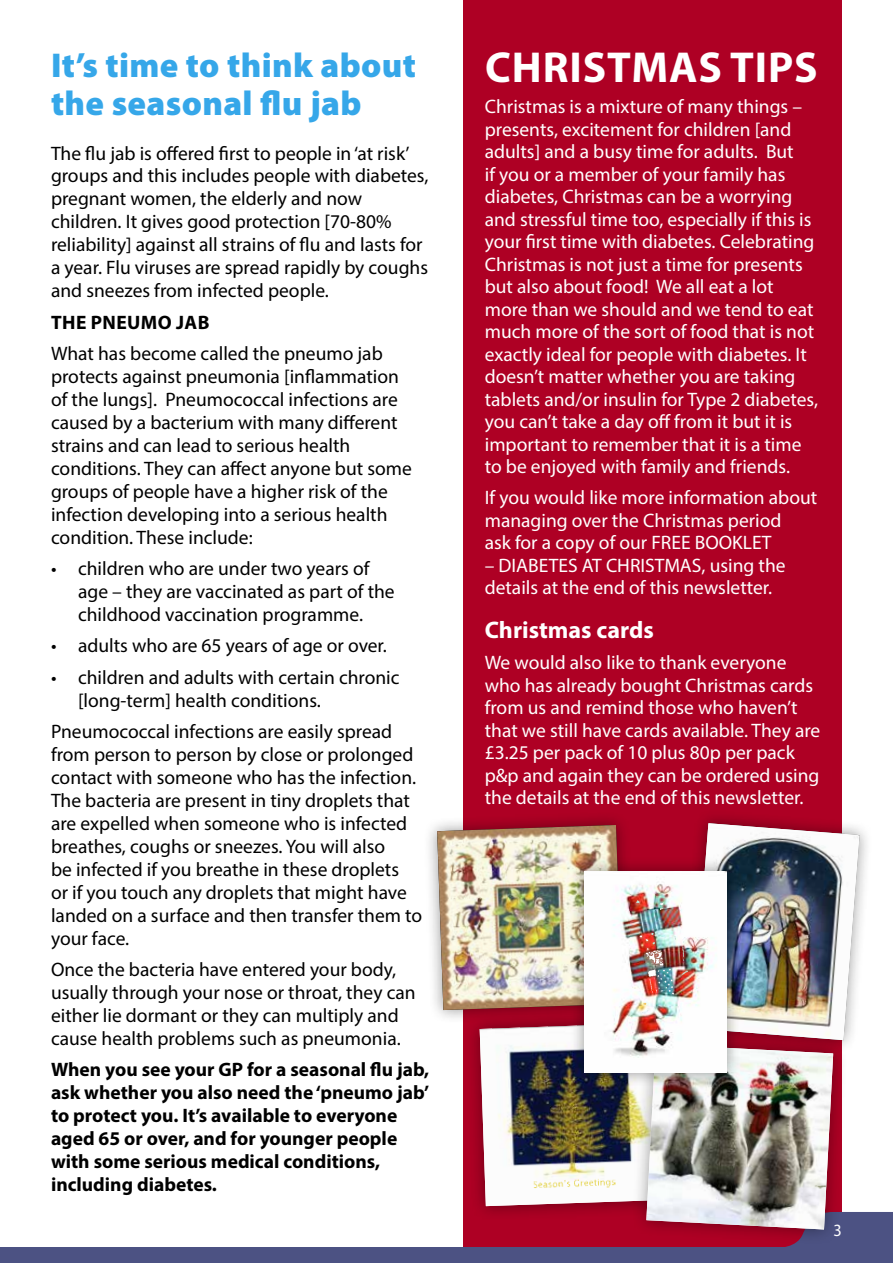
<style>
.page{position:relative;width:893px;height:1263px;background:#fff}
.page>*{position:absolute;margin:0;border:0;box-sizing:border-box;transform-origin:0 0}
.t1{font:700 43.5px "Myriad Pro";letter-spacing:.02em;color:#fff}
.t2{font:900 34.5px/38px "Myriad Pro";letter-spacing:.01em;color:#36a7e9}
.t3{font:700 24px "Myriad Pro";color:#fff}
.t4{font:19.5px/23px "Myriad Pro";color:#000}
.t5{font:19.5px/22.5px "Myriad Pro";color:#fff}
.t6{font:700 19.5px/23px "Myriad Pro";color:#000}
.t7{font:700 19.5px "Myriad Pro";letter-spacing:.02em;color:#000}
.t8{font:17.25px "Myriad Pro";color:#fff;scale:.94 1}
</style>
<div class="page">
<div style="left:463px;top:0;width:379px;height:1263px;background:#ae0024"></div>
<div style="left:0;top:1248px;width:893px;height:15px;background:#4c5283"></div>
<div style="left:423px;top:811px;width:213px;height:213px;background:#000;opacity:.4"></div>
<div style="left:678px;top:809px;width:195px;height:244px;background:#000;opacity:.4"></div>
<img style="left:437px;top:823px;width:456px;height:425px">
<h2 class="t2" style="left:51px;top:45px;width:367px">It’s time to think about the seasonal flu jab</h2>
<p class="t4" style="left:51px;top:141px;width:379px">The flu jab is offered first to people in ‘at risk’ groups and this includes people with diabetes, pregnant women, the elderly and now children. It gives good protection [70-80% reliability] against all strains of flu and lasts for a year. Flu viruses are spread rapidly by coughs and sneezes from infected people.</p>
<p class="t7" style="left:51px;top:309px;width:160px">THE PNEUMO JAB</p>
<p class="t4" style="left:51px;top:342px;width:362px">What has become called the pneumo jab protects against pneumonia [inflammation of the lungs]. Pneumococcal infections are caused by a bacterium with many different strains and can lead to serious health conditions. They can affect anyone but some groups of people have a higher risk of the infection developing into a serious health condition. These include:</p>
<p class="t4" style="left:78px;top:557px;width:318px;text-indent:-27px">• children who are under two years of age – they are vaccinated as part of the childhood vaccination programme.</p>
<p class="t4" style="left:51px;top:634px;width:337px">• adults who are 65 years of age or over.</p>
<p class="t4" style="left:78px;top:665px;width:323px;text-indent:-27px">• children and adults with certain chronic [long-term] health conditions.</p>
<p class="t4" style="left:51px;top:720px;width:373px">Pneumococcal infections are easily spread from person to person by close or prolonged contact with someone who has the infection.<br>The bacteria are present in tiny droplets that are expelled when someone who is infected breathes, coughs or sneezes. You will also<br>be infected if you breathe in these droplets<br>or if you touch any droplets that might have landed on a surface and then transfer them to your face.</p>
<p class="t4" style="left:51px;top:958px;width:366px">Once the bacteria have entered your body, usually through your nose or throat, they can either lie dormant or they can multiply and cause health problems such as pneumonia.</p>
<p class="t6" style="left:51px;top:1057px;width:380px">When you see your GP for a seasonal flu jab, ask whether you also need the ‘pneumo jab’ to protect you. It’s available to everyone aged 65 or over, and for younger people with some serious medical conditions, including diabetes.</p>
<h1 class="t1" style="left:485px;top:39px;width:334px">CHRISTMAS TIPS</h1>
<p class="t5" style="left:485px;top:95px;width:335px">Christmas is a mixture of many things – presents, excitement for children [and adults] and a busy time for adults. But<br>if you or a member of your family has diabetes, Christmas can be a worrying and stressful time too, especially if this is your first time with diabetes. Celebrating Christmas is not just a time for presents but also about food! We all eat a lot more than we should and we tend to eat much more of the sort of food that is not exactly ideal for people with diabetes. It doesn’t matter whether you are taking tablets and/or insulin for Type 2 diabetes, you can’t take a day off from it but it is important to remember that it is a time to be enjoyed with family and friends.</p>
<p class="t5" style="left:485px;top:486px;width:334px">If you would like more information about managing over the Christmas period<br>ask for a copy of our FREE BOOKLET</p>
<p class="t5" style="left:485px;top:554px;width:302px">– DIABETES AT CHRISTMAS, using the details at the end of this newsletter.</p>
<p class="t3" style="left:485px;top:614px;width:171px">Christmas cards</p>
<p class="t5" style="left:485px;top:651px;width:337px">We would also like to thank everyone who has already bought Christmas cards from us and remind those who haven’t that we still have cards available. They are £3.25 per pack of 10 plus 80p per pack p&amp;p and again they can be ordered using the details at the end of this newsletter.</p>
<p class="t8" style="left:834px;top:1220px;width:10px">3</p>
</div>
